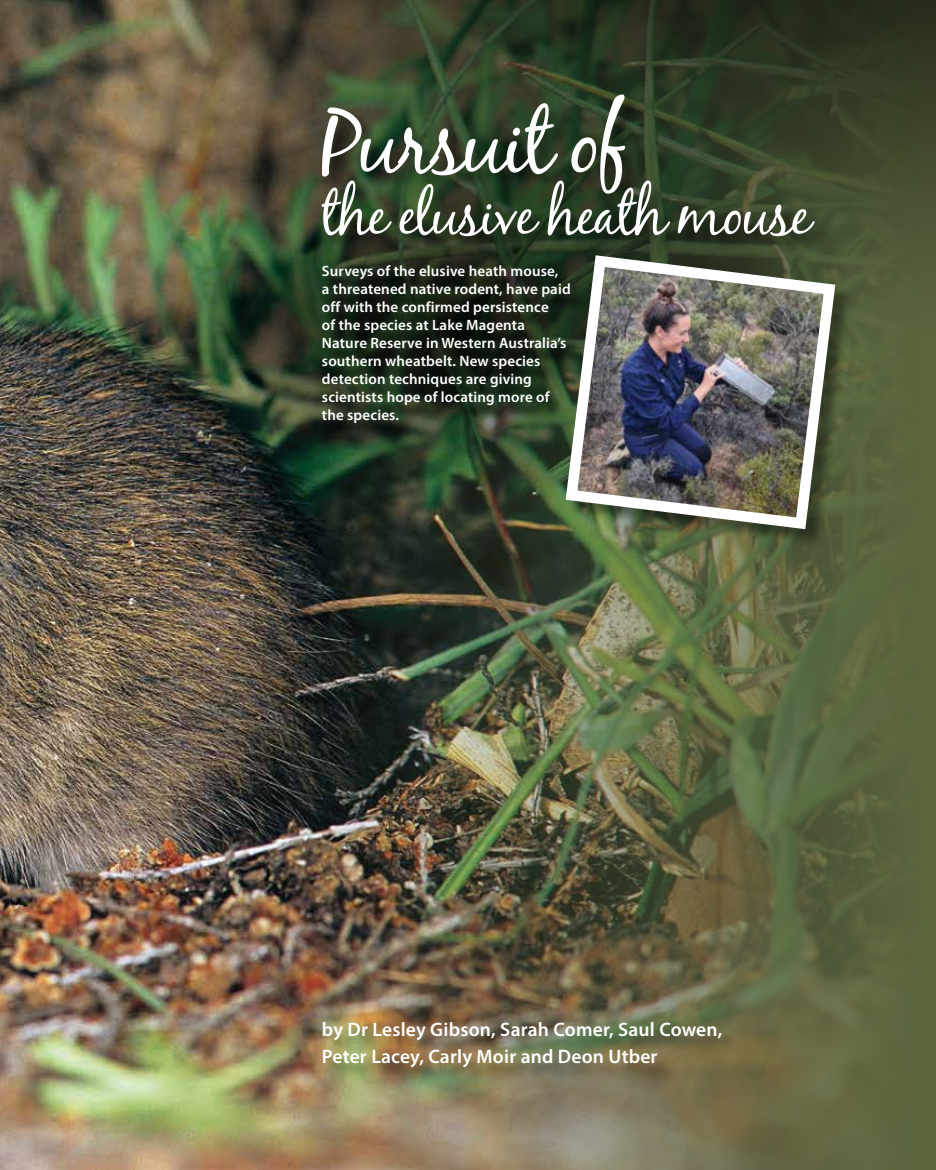
<style>
.page{position:relative;width:936px;height:1170px;background:#fff}
.page>*{position:absolute;margin:0;border:0;box-sizing:border-box;transform-origin:0 0}
.t1{font:87.9px "Black Jack";letter-spacing:-.03em;color:#fff}
.t2{font:59.1px "Black Jack";letter-spacing:-.03em;color:#fff}
.t3{font:600 19.5px/27px "Myriad Pro";letter-spacing:.01em;color:#fff}
.t4{font:600 15px/18px "Myriad Pro";letter-spacing:.01em;color:#fff}
</style>
<div class="page">
<img style="left:0;top:0;width:107px;height:1169px">
<img style="left:107px;top:0;width:828px;height:1169px">
<img style="left:124px;top:0;width:811px;height:656px">
<div style="left:326px;top:1024px;width:413px;height:60px;background:#000;opacity:.35"></div>
<img style="left:113px;top:0;width:198px;height:58px">
<img style="left:29px;top:58px;width:282px;height:439px">
<img style="left:130px;top:514px;width:564px;height:82px">
<img style="left:113px;top:76px;width:446px;height:438px">
<img style="left:311px;top:0;width:563px;height:412px">
<div style="left:322px;top:95px;width:509px;height:158px;background:#000;opacity:.5"></div>
<div style="left:568px;top:258px;width:285px;height:289px;background:#000;opacity:.4"></div>
<img style="left:559px;top:249px;width:282px;height:286px">
<svg style="left:323px;top:268px;width:263px;height:173px;background:#212e1e"></svg>
<h1 class="t1" style="left:322px;top:89px;width:309px">Pursuit of</h1>
<h2 class="t2" style="left:322px;top:178px;width:490px">the elusive heath mouse</h2>
<p class="t4" style="left:322px;top:262px;width:250px">Surveys of the elusive heath mouse,<br>a threatened native rodent, have paid off with the confirmed persistence<br>of the species at Lake Magenta<br>Nature Reserve in Western Australia’s southern wheatbelt. New species detection techniques are giving scientists hope of locating more of the species.</p>
<h3 class="t3" style="left:322px;top:1015px;width:402px">by Dr Lesley Gibson, Sarah Comer, Saul Cowen,<br>Peter Lacey, Carly Moir and Deon Utber</h3>
</div>
